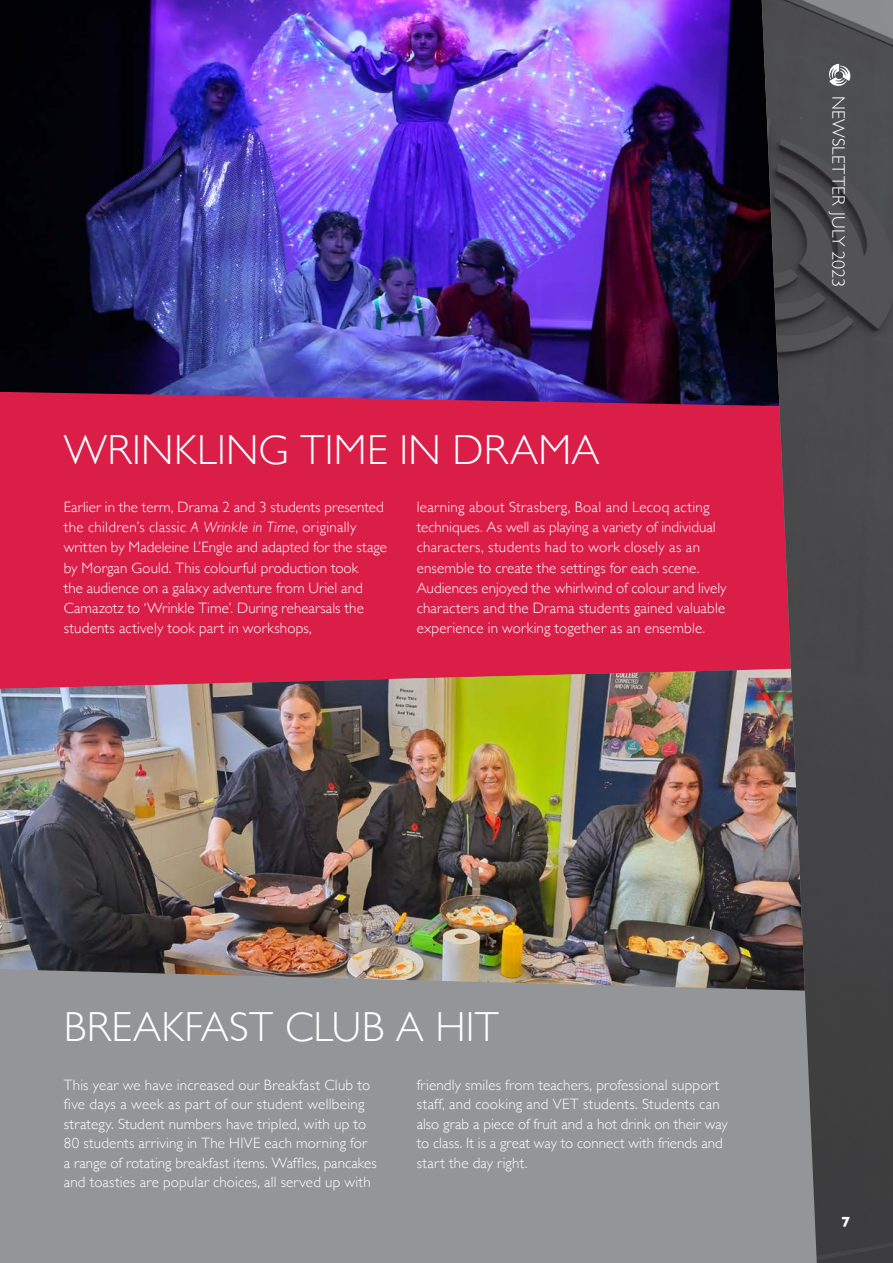
<style>
.page{position:relative;width:893px;height:1263px;background:#fff}
.page>*{position:absolute;margin:0;border:0;box-sizing:border-box;transform-origin:0 0}
.t1{font:300 42px "Gill Sans";letter-spacing:.01em;color:#fff}
.t2{font:300 18px "Gill Sans";letter-spacing:.005em;color:#fff}
.t3{font:300 15px/20.2px "Gill Sans";letter-spacing:.01em;color:#fff}
.t4{font:700 15px "Gill Sans";color:#fff}
.s1{font-style:italic}
</style>
<div class="page">
<div style="left:0;top:991px;width:761px;height:272px;background:#939598"></div>
<div style="left:0;top:407px;width:761px;height:261px;background:#da1e48"></div>
<img style="left:0;top:0;width:761px;height:407px">
<img style="left:0;top:668px;width:761px;height:323px">
<img style="left:761px;top:0;width:132px;height:1263px">
<svg style="left:829px;top:64px;width:21px;height:22px"></svg>
<h1 class="t1" style="left:64px;top:417px;width:537px">WRINKLING TIME IN DRAMA</h1>
<p class="t3" style="left:417px;top:496px;width:311px">learning about Strasberg, Boal and Lecoq acting techniques. As well as playing a variety of individual characters, students had to work closely as an ensemble to create the settings for each scene.<br>Audiences enjoyed the whirlwind of colour and lively characters and the Drama students gained valuable experience in working together as an ensemble.</p>
<p class="t3" style="left:64px;top:496px;width:325px">Earlier in the term, Drama 2 and 3 students presented the children’s classic <span class="s1">A Wrinkle in Time</span>, originally written by Madeleine L’Engle and adapted for the stage by Morgan Gould. This colourful production took<br>the audience on a galaxy adventure from Uriel and Camazotz to ‘Wrinkle Time’. During rehearsals the students actively took part in workshops,</p>
<p class="t2" style="left:853px;top:96px;width:193px;rotate:90deg">NEWSLETTER JULY 2023</p>
<h1 class="t1" style="left:64px;top:994px;width:437px">BREAKFAST CLUB A HIT</h1>
<p class="t3" style="left:64px;top:1074px;width:314px;line-height:19.5px">This year we have increased our Breakfast Club to five days a week as part of our student wellbeing strategy. Student numbers have tripled, with up to 80 students arriving in The HIVE each morning for a range of rotating breakfast items. Waffles, pancakes and toasties are popular choices, all served up with</p>
<p class="t3" style="left:417px;top:1074px;width:313px;line-height:19.5px">friendly smiles from teachers, professional support staff, and cooking and VET students. Students can also grab a piece of fruit and a hot drink on their way to class. It is a great way to connect with friends and start the day right.</p>
<p class="t4" style="left:841px;top:1209px;width:10px">7</p>
</div>
